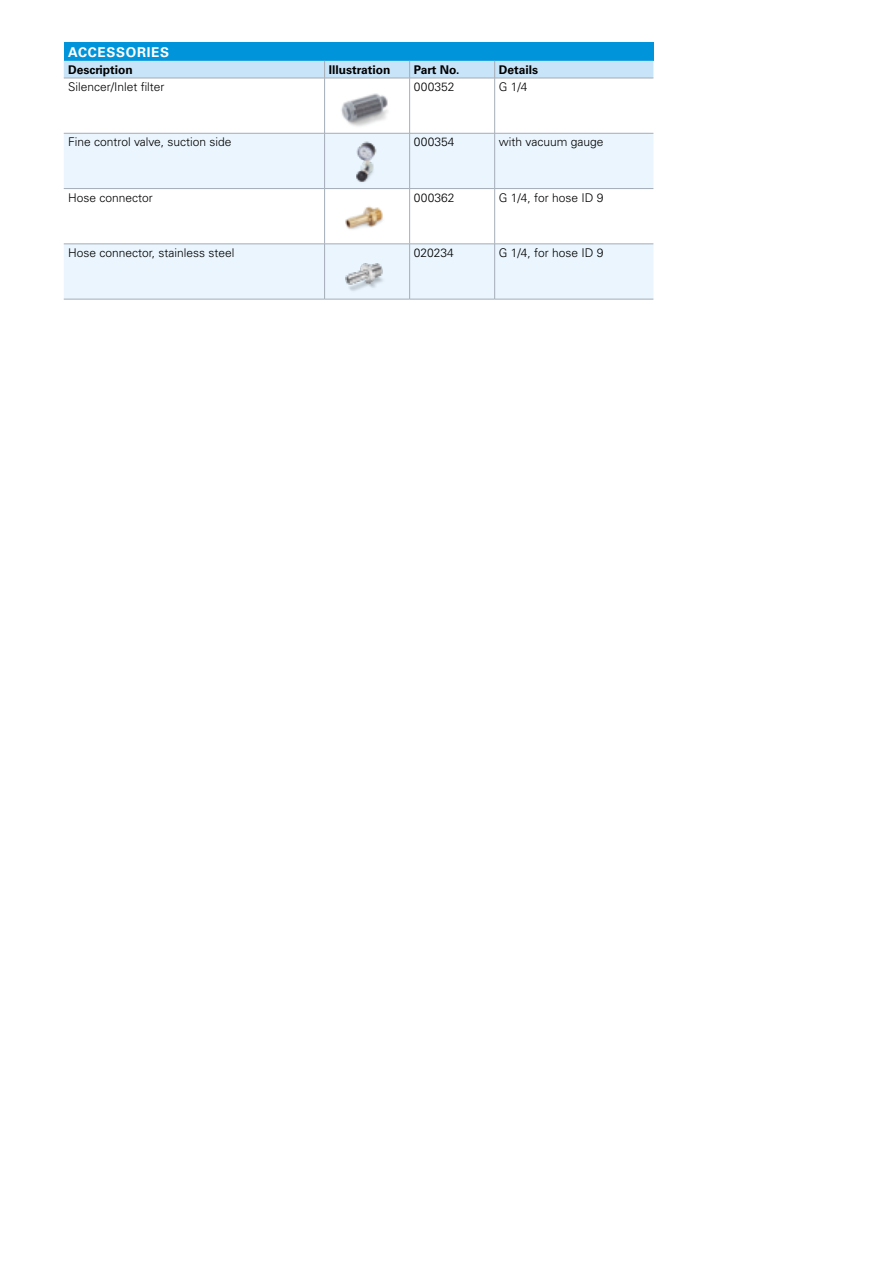
<style>
.page{position:relative;width:893px;height:1263px;background:#fff}
.page>*{position:absolute;margin:0;border:0;box-sizing:border-box;transform-origin:0 0}
.Titel_Headline_Tabel{font:700 13.5px "Univers LT Pro 65";letter-spacing:.05em;color:#fff}
.Fließtext_Tabelle{font:300 12px "Univers LT Pro 45";color:#000}
.Titel_Kopfzeile_Tabe{font:700 12px "Univers LT Pro 65";color:#000}
</style>
<div class="page">
<div style="left:64px;top:43px;width:589px;height:18px;background:#0095db"></div>
<svg style="left:64px;top:134px;width:589px;height:165px;fill:#eaf5fd"></svg>
<div style="left:64px;top:61px;width:589px;height:17px;background:#c8e4f9"></div>
<hr style="left:324px;top:78px;width:1px;height:55px;background:#a4adb7">
<hr style="left:409px;top:78px;width:1px;height:55px;background:#a4adb7">
<hr style="left:494px;top:78px;width:1px;height:55px;background:#a4adb7">
<hr style="left:324px;top:133px;width:1px;height:55px;background:#a4adb7">
<hr style="left:409px;top:133px;width:1px;height:55px;background:#a4adb7">
<hr style="left:494px;top:133px;width:1px;height:55px;background:#a4adb7">
<hr style="left:494px;top:189px;width:1px;height:55px;background:#a4adb7">
<hr style="left:494px;top:244px;width:1px;height:55px;background:#a4adb7">
<hr style="left:64px;top:78px;width:261px;height:1px;background:#a4adb7">
<hr style="left:325px;top:78px;width:85px;height:1px;background:#a4adb7">
<hr style="left:410px;top:78px;width:85px;height:1px;background:#a4adb7">
<hr style="left:495px;top:78px;width:158px;height:1px;background:#a4adb7">
<hr style="left:64px;top:133px;width:261px;height:1px;background:#a4adb7">
<hr style="left:325px;top:133px;width:85px;height:1px;background:#a4adb7">
<hr style="left:410px;top:133px;width:85px;height:1px;background:#a4adb7">
<hr style="left:495px;top:133px;width:158px;height:1px;background:#a4adb7">
<hr style="left:325px;top:188px;width:85px;height:1px;background:#a4adb7">
<hr style="left:410px;top:188px;width:85px;height:1px;background:#a4adb7">
<hr style="left:495px;top:188px;width:158px;height:1px;background:#a4adb7">
<hr style="left:325px;top:244px;width:85px;height:1px;background:#a4adb7">
<hr style="left:410px;top:244px;width:85px;height:1px;background:#a4adb7">
<hr style="left:495px;top:244px;width:158px;height:1px;background:#a4adb7">
<hr style="left:325px;top:299px;width:85px;height:1px;background:#a4adb7">
<hr style="left:410px;top:299px;width:85px;height:1px;background:#a4adb7">
<hr style="left:495px;top:299px;width:158px;height:1px;background:#a4adb7">
<hr style="left:64px;top:188px;width:261px;height:1px;background:#a4adb7">
<hr style="left:324px;top:189px;width:1px;height:55px;background:#a4adb7">
<hr style="left:409px;top:189px;width:1px;height:55px;background:#a4adb7">
<hr style="left:64px;top:244px;width:261px;height:1px;background:#a4adb7">
<hr style="left:324px;top:244px;width:1px;height:55px;background:#a4adb7">
<hr style="left:409px;top:244px;width:1px;height:55px;background:#a4adb7">
<hr style="left:64px;top:299px;width:261px;height:1px;background:#a4adb7">
<img style="left:341px;top:93px;width:47px;height:34px">
<img style="left:338px;top:138px;width:59px;height:46px">
<img style="left:331px;top:193px;width:72px;height:47px">
<img style="left:333px;top:252px;width:69px;height:43px">
<p class="Titel_Headline_Tabel" style="left:68px;top:42px;width:103px">ACCESSORIES</p>
<p class="Titel_Kopfzeile_Tabe" style="left:68px;top:61px;width:66px">Description</p>
<p class="Titel_Kopfzeile_Tabe" style="left:329px;top:61px;width:63px">Illustration</p>
<p class="Titel_Kopfzeile_Tabe" style="left:414px;top:61px;width:47px">Part No.</p>
<p class="Titel_Kopfzeile_Tabe" style="left:499px;top:61px;width:41px">Details</p>
<p class="Fließtext_Tabelle" style="left:68px;top:79px;width:98px">Silencer/Inlet filter</p>
<p class="Fließtext_Tabelle" style="left:414px;top:79px;width:42px">000352</p>
<p class="Fließtext_Tabelle" style="left:499px;top:79px;width:30px">G 1/4</p>
<p class="Fließtext_Tabelle" style="left:68px;top:134px;width:165px">Fine control valve, suction side</p>
<p class="Fließtext_Tabelle" style="left:414px;top:134px;width:42px">000354</p>
<p class="Fließtext_Tabelle" style="left:499px;top:134px;width:106px">with vacuum gauge</p>
<p class="Fließtext_Tabelle" style="left:68px;top:189px;width:86px">Hose connector</p>
<p class="Fließtext_Tabelle" style="left:414px;top:189px;width:42px">000362</p>
<p class="Fließtext_Tabelle" style="left:499px;top:189px;width:106px">G 1/4, for hose ID 9</p>
<p class="Fließtext_Tabelle" style="left:68px;top:245px;width:168px">Hose connector, stainless steel</p>
<p class="Fließtext_Tabelle" style="left:414px;top:245px;width:42px">020234</p>
<p class="Fließtext_Tabelle" style="left:499px;top:245px;width:106px">G 1/4, for hose ID 9</p>
</div>
